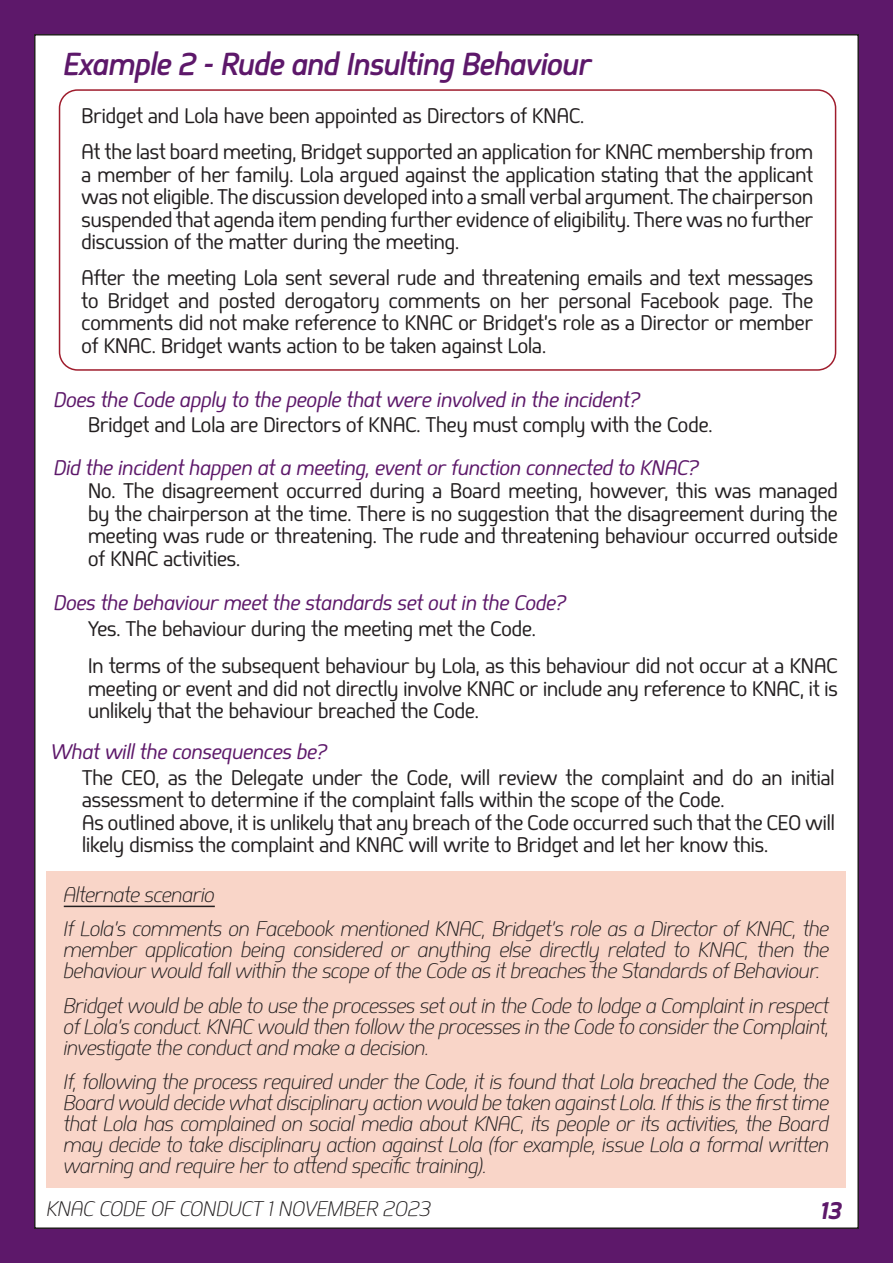
<style>
.page{position:relative;width:893px;height:1263px;background:#5d186a}
.page>*{position:absolute;margin:0;border:0;box-sizing:border-box;transform-origin:0 0}
.Image_Caption_-_Align_Right{font:italic 700 31.5px "Springsteel";letter-spacing:-.01em;color:#5d186a}
.t1{font:italic 800 24px "Springsteel";color:#5d186a}
.Image_Caption_-_Align_Right-2{font:21px/22.5px "Springsteel";color:#231f20;text-align:justify}
.Image_Caption_-_Align_Right-3{font:italic 300 21px/21px "Springsteel";letter-spacing:-.01em;color:#231f20;text-align:justify}
.Image_Caption_-_Align_Right-4{font:italic 21px "Springsteel";color:#5d186a}
</style>
<div class="page">
<div style="left:35px;top:35px;width:823px;height:1193px;background:#fff"></div>
<div style="left:47px;top:872px;width:799px;height:316px;background:#f9d5c8"></div>
<hr style="left:64px;top:906px;width:151px;height:1px;background:#231f20">
<div style="left:59px;top:89px;width:777px;height:282px;border:2px solid #9f1c2c;border-radius:18px"></div>
<p class="Image_Caption_-_Align_Right" style="left:64px;top:45px;width:529px">Example 2 - Rude and Insulting Behaviour</p>
<p class="Image_Caption_-_Align_Right-2" style="left:82px;top:105px;width:504px">Bridget and Lola have been appointed as Directors of KNAC.</p>
<p class="Image_Caption_-_Align_Right-2" style="left:82px;top:141px;width:733px">At the last board meeting, Bridget supported an application for KNAC membership from a member of her family. Lola argued against the application stating that the applicant was not eligible. The discussion developed into a small verbal argument. The chairperson suspended that agenda item pending further evidence of eligibility. There was no further discussion of the matter during the meeting.</p>
<p class="Image_Caption_-_Align_Right-2" style="left:82px;top:267px;width:733px">After the meeting Lola sent several rude and threatening emails and text messages to Bridget and posted derogatory comments on her personal Facebook page. The comments did not make reference to KNAC or Bridget’s role as a Director or member of KNAC. Bridget wants action to be taken against Lola.</p>
<p class="Image_Caption_-_Align_Right-4" style="left:54px;top:387px;width:588px">Does the Code apply to the people that were involved in the incident?</p>
<p class="Image_Caption_-_Align_Right-2" style="left:88px;top:414px;width:626px">Bridget and Lola are Directors of KNAC. They must comply with the Code.</p>
<p class="Image_Caption_-_Align_Right-4" style="left:54px;top:455px;width:646px">Did the incident happen at a meeting, event or function connected to KNAC?</p>
<p class="Image_Caption_-_Align_Right-2" style="left:88px;top:480px;width:751px">No. The disagreement occurred during a Board meeting, however, this was managed by the chairperson at the time. There is no suggestion that the disagreement during the meeting was rude or threatening. The rude and threatening behaviour occurred outside of KNAC activities.</p>
<p class="Image_Caption_-_Align_Right-4" style="left:54px;top:591px;width:514px">Does the behaviour meet the standards set out in the Code?</p>
<p class="Image_Caption_-_Align_Right-2" style="left:88px;top:617px;width:449px">Yes. The behaviour during the meeting met the Code.</p>
<p class="Image_Caption_-_Align_Right-2" style="left:88px;top:655px;width:751px">In terms of the subsequent behaviour by Lola, as this behaviour did not occur at a KNAC meeting or event and did not directly involve KNAC or include any reference to KNAC, it is unlikely that the behaviour breached the Code.</p>
<p class="Image_Caption_-_Align_Right-4" style="left:51px;top:739px;width:278px">What will the consequences be?</p>
<p class="Image_Caption_-_Align_Right-2" style="left:82px;top:766px;width:754px">The CEO, as the Delegate under the Code, will review the complaint and do an initial assessment to determine if the complaint falls within the scope of the Code.</p>
<p class="Image_Caption_-_Align_Right-2" style="left:82px;top:811px;width:754px">As outlined above, it is unlikely that any breach of the Code occurred such that the CEO will likely dismiss the complaint and KNAC will write to Bridget and let her know this.</p>
<p class="Image_Caption_-_Align_Right-3" style="left:64px;top:884px;width:153px">Alternate scenario</p>
<p class="Image_Caption_-_Align_Right-3" style="left:64px;top:919px;width:767px">If Lola’s comments on Facebook mentioned KNAC, Bridget’s role as a Director of KNAC, the member application being considered or anything else directly related to KNAC, then the behaviour would fall within the scope of the Code as it breaches the Standards of Behaviour.</p>
<p class="Image_Caption_-_Align_Right-3" style="left:64px;top:995px;width:767px">Bridget would be able to use the processes set out in the Code to lodge a Complaint in respect of Lola’s conduct. KNAC would then follow the processes in the Code to consider the Complaint, investigate the conduct and make a decision.</p>
<p class="Image_Caption_-_Align_Right-3" style="left:64px;top:1072px;width:767px">If, following the process required under the Code, it is found that Lola breached the Code, the Board would decide what disciplinary action would be taken against Lola. If this is the first time that Lola has complained on social media about KNAC, its people or its activities, the Board may decide to take disciplinary action against Lola (for example, issue Lola a formal written warning and require her to attend specific training).</p>
<p class="Image_Caption_-_Align_Right-3" style="left:47px;top:1198px;width:386px">KNAC CODE OF CONDUCT 1 NOVEMBER 2023</p>
<p class="t1" style="left:821px;top:1196px;width:23px">13</p>
</div>
